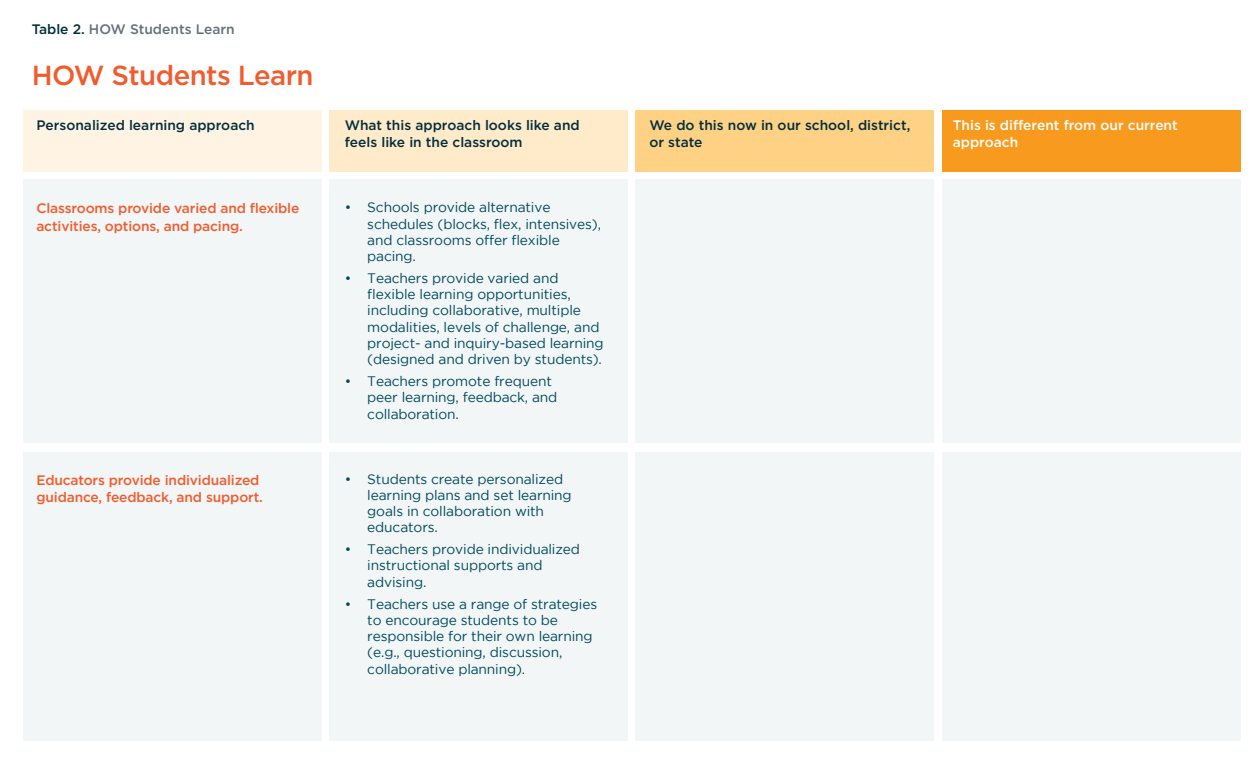
<style>
.page{position:relative;width:1260px;height:765px;background:#fff}
.page>*{position:absolute;margin:0;border:0;box-sizing:border-box;transform-origin:0 0}
.t1{font:500 27.5px "Gotham";letter-spacing:-.02em;color:#f05c2d}
.t2{font:13.75px/16.2px "Gotham";letter-spacing:-.01em;color:#004a5b}
.t3{font:500 13.75px/17.5px "Gotham";letter-spacing:-.01em;color:#f05c2d}
.t4{font:500 13.75px/17.5px "Gotham";color:#002e3d}
.t5{font:500 13.75px/17.5px "Gotham";color:#fff}
.t6{font:500 13.75px "Gotham";color:#60717f}
.s1{color:#002e3d}
</style>
<div class="page">
<div style="left:23px;top:180px;width:298px;height:263px;background:#f2f6f7"></div>
<div style="left:330px;top:180px;width:298px;height:263px;background:#f2f6f7"></div>
<div style="left:636px;top:180px;width:298px;height:263px;background:#f2f6f7"></div>
<div style="left:942px;top:180px;width:298px;height:263px;background:#f2f6f7"></div>
<div style="left:23px;top:452px;width:298px;height:289px;background:#f2f6f7"></div>
<div style="left:330px;top:452px;width:298px;height:289px;background:#f2f6f7"></div>
<div style="left:636px;top:452px;width:298px;height:289px;background:#f2f6f7"></div>
<div style="left:942px;top:452px;width:298px;height:289px;background:#f2f6f7"></div>
<div style="left:23px;top:110px;width:298px;height:61px;background:#fff4e3"></div>
<div style="left:330px;top:110px;width:298px;height:61px;background:#ffeac9"></div>
<div style="left:636px;top:110px;width:298px;height:61px;background:#ffd184"></div>
<div style="left:942px;top:110px;width:298px;height:61px;background:#f89a1e"></div>
<p class="t6" style="left:32px;top:20px;width:204px"><span class="s1">Table 2.</span> HOW Students Learn</p>
<h1 class="t1" style="left:32px;top:58px;width:283px">HOW Students Learn</h1>
<p class="t4" style="left:36px;top:116px;width:220px">Personalized learning approach</p>
<p class="t4" style="left:345px;top:116px;width:236px">What this approach looks like and feels like in the classroom</p>
<p class="t4" style="left:649px;top:116px;width:262px">We do this now in our school, district, or state</p>
<p class="t5" style="left:953px;top:116px;width:227px">This is different from our current approach</p>
<p class="t3" style="left:36px;top:199px;width:264px">Classrooms provide varied and flexible activities, options, and pacing.</p>
<p class="t2" style="left:367px;top:199px;width:235px;text-indent:-22px">• Schools provide alternative schedules (blocks, flex, intensives), and classrooms offer flexible pacing.</p>
<p class="t2" style="left:367px;top:270px;width:238px;text-indent:-22px">• Teachers provide varied and flexible learning opportunities, including collaborative, multiple modalities, levels of challenge, and project- and inquiry-based learning (designed and driven by students).</p>
<p class="t2" style="left:367px;top:373px;width:192px;text-indent:-22px">• Teachers promote frequent peer learning, feedback, and collaboration.</p>
<p class="t3" style="left:36px;top:471px;width:228px">Educators provide individualized guidance, feedback, and support.</p>
<p class="t2" style="left:367px;top:470px;width:206px;text-indent:-22px">• Students create personalized learning plans and set learning goals in collaboration with educators.</p>
<p class="t2" style="left:367px;top:541px;width:214px;text-indent:-22px">• Teachers provide individualized instructional supports and advising.</p>
<p class="t2" style="left:367px;top:595px;width:231px;text-indent:-22px">• Teachers use a range of strategies to encourage students to be responsible for their own learning (e.g., questioning, discussion, collaborative planning).</p>
</div>
